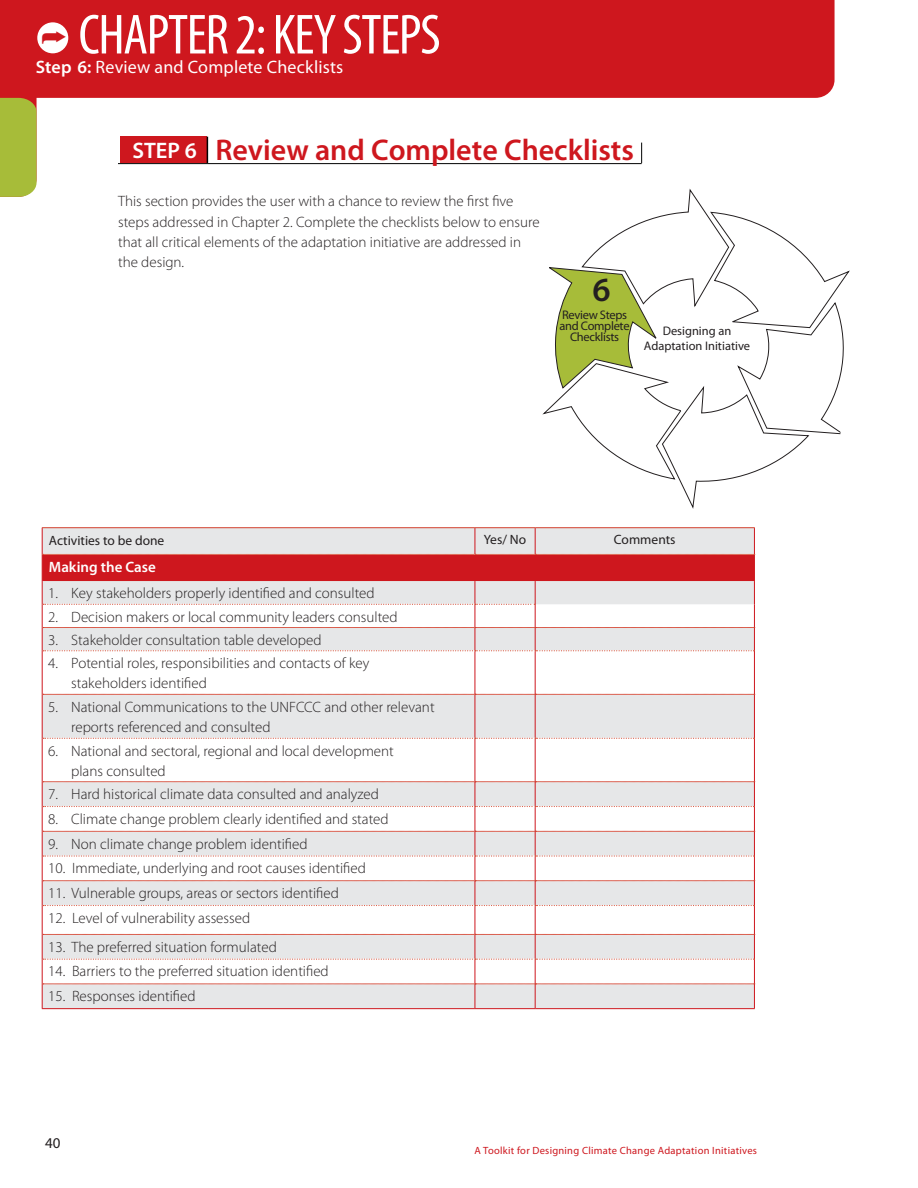
<style>
.page{position:relative;width:918px;height:1188px;background:#fff}
.page>*{position:absolute;margin:0;border:0;box-sizing:border-box;transform-origin:0 0}
.t1{font:condensed 57px "Myriad Pro";letter-spacing:-.025em;color:#fff}
.t2{font:600 34.05px "Myriad Pro";color:#231f20}
.t3{font:600 30px "Myriad Pro";color:#ce171e}
.t4{font:18px "Myriad Pro";letter-spacing:.01em;color:#fff}
.t5{font:300 15px/20.2px "Myriad Pro";color:#231f20}
.t6{font:600 15px "Myriad Pro";color:#fff}
.t7{font:15px "Myriad Pro";color:#231f20}
.t8{font:13.5px "Myriad Pro";color:#231f20}
.t9{font:12.45px/11.2px "Myriad Pro";letter-spacing:-.01em;color:#231f20;text-align:center}
.t10{font:10.5px "Myriad Pro";letter-spacing:.025em;color:#ce171e}
.s1{font-weight:600}
.s2{font-size:22.5px;color:#fff}
</style>
<div class="page">
<div style="left:0;top:0;width:835px;height:98px;background:#ce171e"></div>
<svg style="left:43px;top:651px;width:711px;height:131px"></svg>
<hr style="left:535px;top:527px;width:220px;height:1px;background:#d3402d">
<hr style="left:754px;top:651px;width:1px;height:43px;background:#ce171e">
<hr style="left:754px;top:694px;width:1px;height:44px;background:#ce171e">
<hr style="left:754px;top:738px;width:1px;height:44px;background:#ce171e">
<hr style="left:535px;top:1008px;width:220px;height:1px;background:#ce171e">
<hr style="left:475px;top:527px;width:60px;height:1px;background:#d3402d">
<hr style="left:535px;top:651px;width:1px;height:43px;background:#ce171e">
<hr style="left:535px;top:694px;width:1px;height:44px;background:#ce171e">
<hr style="left:535px;top:739px;width:1px;height:43px;background:#ce171e">
<hr style="left:475px;top:1008px;width:60px;height:1px;background:#ce171e">
<hr style="left:42px;top:527px;width:433px;height:1px;background:#d3402d">
<hr style="left:42px;top:651px;width:1px;height:43px;background:#ce171e">
<hr style="left:475px;top:651px;width:1px;height:43px;background:#ce171e">
<hr style="left:42px;top:694px;width:1px;height:44px;background:#ce171e">
<hr style="left:475px;top:694px;width:1px;height:44px;background:#ce171e">
<hr style="left:42px;top:738px;width:1px;height:44px;background:#ce171e">
<hr style="left:475px;top:739px;width:1px;height:43px;background:#ce171e">
<hr style="left:42px;top:1008px;width:433px;height:1px;background:#ce171e">
<svg style="left:43px;top:738px;width:712px;height:1px"></svg>
<svg style="left:42px;top:528px;width:713px;height:123px"></svg>
<svg style="left:43px;top:694px;width:712px;height:1px"></svg>
<svg style="left:42px;top:782px;width:713px;height:226px"></svg>
<svg style="left:542px;top:188px;width:308px;height:321px"></svg>
<div style="left:120px;top:137px;width:87px;height:26px;background:#ce171e"></div>
<hr style="left:119px;top:163px;width:523px;height:1px;background:#010202">
<svg style="left:207px;top:137px;width:1px;height:26px"></svg>
<svg style="left:641px;top:143px;width:1px;height:20px"></svg>
<svg style="left:0;top:71px;width:37px;height:126px;background:#b19736"></svg>
<div style="left:37px;top:22px;width:31px;height:31px;background:#fff;border-radius:50%"></div>
<h1 class="t1" style="left:78px;top:13px;width:364px">CHAPTER 2: KEY STEPS</h1>
<p class="t4" style="left:36px;top:60px;width:309px"><span class="s1">Step 6:</span> Review and Complete Checklists</p>
<h3 class="t3" style="left:132px;top:139px;width:503px"><span class="s2">STEP 6</span> Review and Complete Checklists</h3>
<p class="t5" style="left:118px;top:193px;width:423px">This section provides the user with a chance to review the first five steps addressed in Chapter 2. Complete the checklists below to ensure that all critical elements of the adaptation initiative are addressed in the design.</p>
<h2 class="t2" style="left:593px;top:277px;width:20px">6</h2>
<p class="t9" style="left:560px;top:310px;width:72px">Review Steps and Complete<br>Checklists</p>
<p class="t9" style="left:644px;top:325px;width:108px;line-height:14.7px">Designing an<br>Adaptation Initiative</p>
<p class="t8" style="left:49px;top:535px;width:117px">Activities to be done</p>
<p class="t8" style="left:484px;top:534px;width:44px">Yes/ No</p>
<p class="t8" style="left:614px;top:534px;width:63px">Comments</p>
<p class="t6" style="left:49px;top:562px;width:109px">Making the Case</p>
<p class="t5" style="left:48px;top:585px;width:328px">1. Key stakeholders properly identified and consulted</p>
<p class="t5" style="left:48px;top:608px;width:351px">2. Decision makers or local community leaders consulted</p>
<p class="t5" style="left:48px;top:631px;width:275px">3. Stakeholder consultation table developed</p>
<p class="t5" style="left:71px;top:654px;width:300px;text-indent:-23px">4. Potential roles, responsibilities and contacts of key stakeholders identified</p>
<p class="t5" style="left:71px;top:698px;width:365px;text-indent:-23px">5. National Communications to the UNFCCC and other relevant reports referenced and consulted</p>
<p class="t5" style="left:71px;top:742px;width:324px;text-indent:-23px">6. National and sectoral, regional and local development plans consulted</p>
<p class="t5" style="left:48px;top:785px;width:332px">7. Hard historical climate data consulted and analyzed</p>
<p class="t5" style="left:48px;top:810px;width:342px">8. Climate change problem clearly identified and stated</p>
<p class="t5" style="left:48px;top:835px;width:261px">9. Non climate change problem identified</p>
<p class="t5" style="left:48px;top:860px;width:319px">10. Immediate, underlying and root causes identified</p>
<p class="t5" style="left:48px;top:884px;width:292px">11. Vulnerable groups, areas or sectors identified</p>
<p class="t5" style="left:48px;top:909px;width:204px">12. Level of vulnerability assessed</p>
<p class="t5" style="left:48px;top:938px;width:230px">13. The preferred situation formulated</p>
<p class="t5" style="left:48px;top:963px;width:282px">14. Barriers to the preferred situation identified</p>
<p class="t5" style="left:48px;top:988px;width:149px">15. Responses identified</p>
<p class="t7" style="left:45px;top:1137px;width:17px">40</p>
<p class="t10" style="left:475px;top:1146px;width:284px">A Toolkit for Designing Climate Change Adaptation Initiatives</p>
</div>
